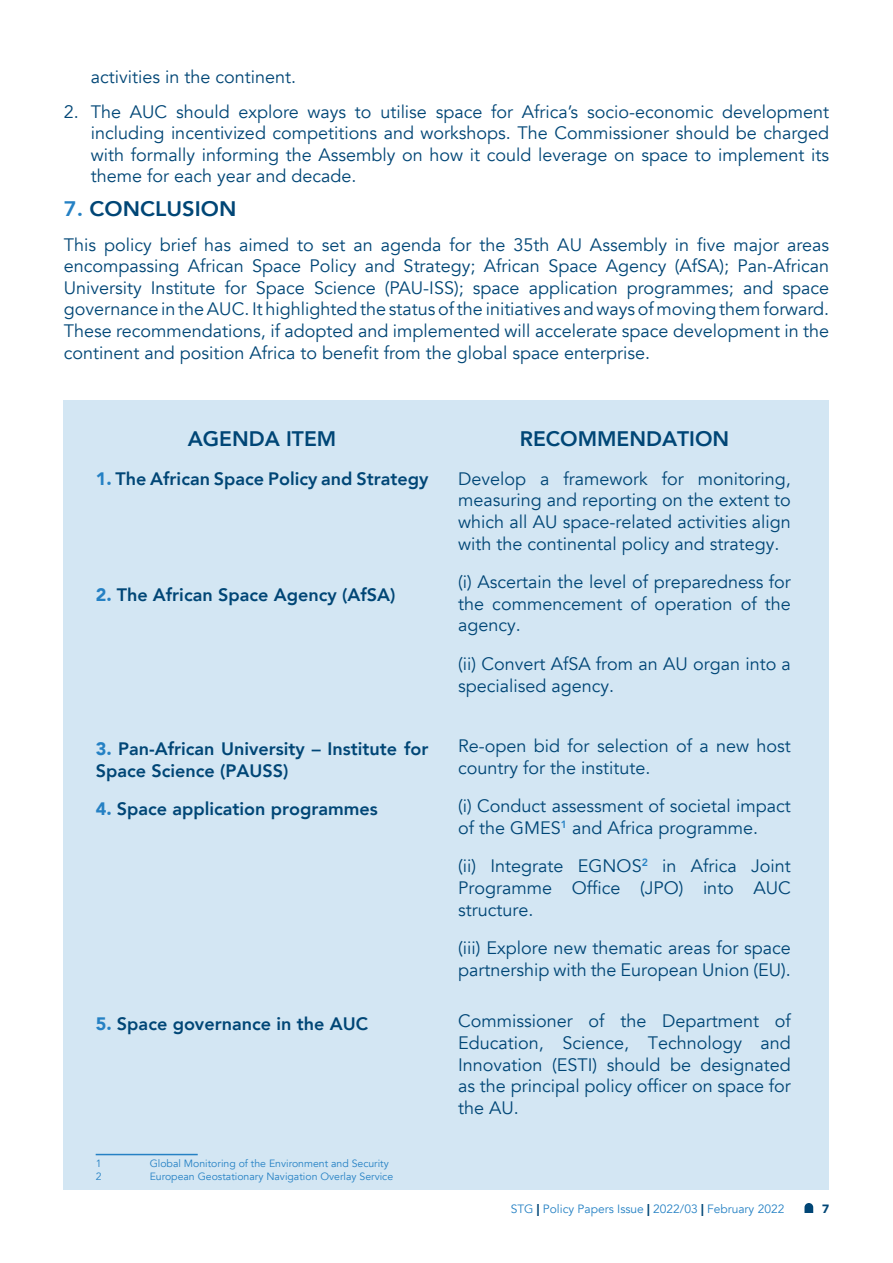
<style>
.page{position:relative;width:893px;height:1263px;background:#fff}
.page>*{position:absolute;margin:0;border:0;box-sizing:border-box;transform-origin:0 0}
.Paragraph_12_-_p_spa{font:800 21px "Avenir";color:#004676}
.Paragraph_12_-_p_spa-2{font:800 21px "Avenir";color:#004676;scale:1.04 1}
.Paragraph_12_-_p_spa-3{font:18px/21.6px "Avenir";color:#004676;text-align:justify}
.t1{font:800 18px/21.6px "Avenir";color:#004676}
.t2{font:12px "Avenir";color:#2581c4}
.t3{font:900 12px "Avenir";color:#004676}
.Footnote{font:10.5px "Avenir";color:#2581c4}
.s1{color:#2581c4}
.s2{font-weight:900;color:#2581c4}
.s3{font-weight:900;color:#004676}
</style>
<div class="page">
<svg style="left:804px;top:1203px;width:9px;height:10px"></svg>
<div style="left:64px;top:400px;width:765px;height:789px;background:#d3e6f3"></div>
<hr style="left:96px;top:1154px;width:102px;height:1px;background:#2581c4">
<p class="Paragraph_12_-_p_spa-3" style="left:91px;top:67px;width:207px">activities in the continent.</p>
<p class="Paragraph_12_-_p_spa-3" style="left:91px;top:101px;width:740px;text-indent:-27px">2. The AUC should explore ways to utilise space for Africa’s socio-economic development including incentivized competitions and workshops. The Commissioner should be charged with formally informing the Assembly on how it could leverage on space to implement its theme for each year and decade.</p>
<p class="Paragraph_12_-_p_spa-2" style="left:64px;top:193px;width:168px"><span class="s1">7.</span> CONCLUSION</p>
<p class="Paragraph_12_-_p_spa-3" style="left:64px;top:234px;width:767px">This policy brief has aimed to set an agenda for the 35th AU Assembly in five major areas encompassing African Space Policy and Strategy; African Space Agency (AfSA); Pan-African University Institute for Space Science (PAU-ISS); space application programmes; and space governance in the AUC. It highlighted the status of the initiatives and ways of moving them forward.<br>These recommendations, if adopted and implemented will accelerate space development in the continent and position Africa to benefit from the global space enterprise.</p>
<p class="Paragraph_12_-_p_spa" style="left:188px;top:423px;width:150px">AGENDA ITEM</p>
<p class="t1" style="left:96px;top:468px;width:334px"><span class="s2">1.</span> The African Space Policy and Strategy</p>
<p class="t1" style="left:96px;top:584px;width:301px"><span class="s2">2.</span> The African Space Agency (AfSA)</p>
<p class="t1" style="left:96px;top:738px;width:334px"><span class="s2">3.</span> Pan-African University – Institute for<br>Space Science (PAUSS)</p>
<p class="t1" style="left:96px;top:798px;width:284px"><span class="s2">4.</span> Space application programmes</p>
<p class="t1" style="left:96px;top:1013px;width:274px"><span class="s2">5.</span> Space governance in the AUC</p>
<p class="Footnote" style="left:96px;top:1157px;width:7px">1</p>
<p class="Footnote" style="left:150px;top:1157px;width:241px">Global Monitoring of the Environment and Security</p>
<p class="Footnote" style="left:96px;top:1170px;width:7px">2</p>
<p class="Footnote" style="left:150px;top:1170px;width:245px">European Geostationary Navigation Overlay Service</p>
<p class="Paragraph_12_-_p_spa" style="left:520px;top:423px;width:211px">RECOMMENDATION</p>
<p class="Paragraph_12_-_p_spa-3" style="left:458px;top:468px;width:334px">Develop a framework for monitoring, measuring and reporting on the extent to which all AU space-related activities align with the continental policy and strategy.</p>
<p class="Paragraph_12_-_p_spa-3" style="left:458px;top:572px;width:334px">(i) Ascertain the level of preparedness for the commencement of operation of the agency.</p>
<p class="Paragraph_12_-_p_spa-3" style="left:458px;top:653px;width:334px">(ii) Convert AfSA from an AU organ into a specialised agency.</p>
<p class="Paragraph_12_-_p_spa-3" style="left:458px;top:735px;width:334px">Re-open bid for selection of a new host country for the institute.</p>
<p class="Paragraph_12_-_p_spa-3" style="left:458px;top:795px;width:334px">(i) Conduct assessment of societal impact of the GMES<sup>1</sup> and Africa programme.</p>
<p class="Paragraph_12_-_p_spa-3" style="left:458px;top:856px;width:334px">(ii) Integrate EGNOS<sup>2</sup> in Africa Joint Programme Office (JPO) into AUC structure.</p>
<p class="Paragraph_12_-_p_spa-3" style="left:458px;top:937px;width:334px">(iii) Explore new thematic areas for space partnership with the European Union (EU).</p>
<p class="Paragraph_12_-_p_spa-3" style="left:458px;top:1011px;width:334px">Commissioner of the Department of Education, Science, Technology and Innovation (ESTI) should be designated as the principal policy officer on space for the AU.</p>
<p class="t2" style="left:511px;top:1202px;width:275px">STG <span class="s3">|</span> Policy Papers Issue <span class="s3">|</span> 2022/03 <span class="s3">|</span> February 2022</p>
<p class="t3" style="left:822px;top:1198px;width:9px">7</p>
</div>
